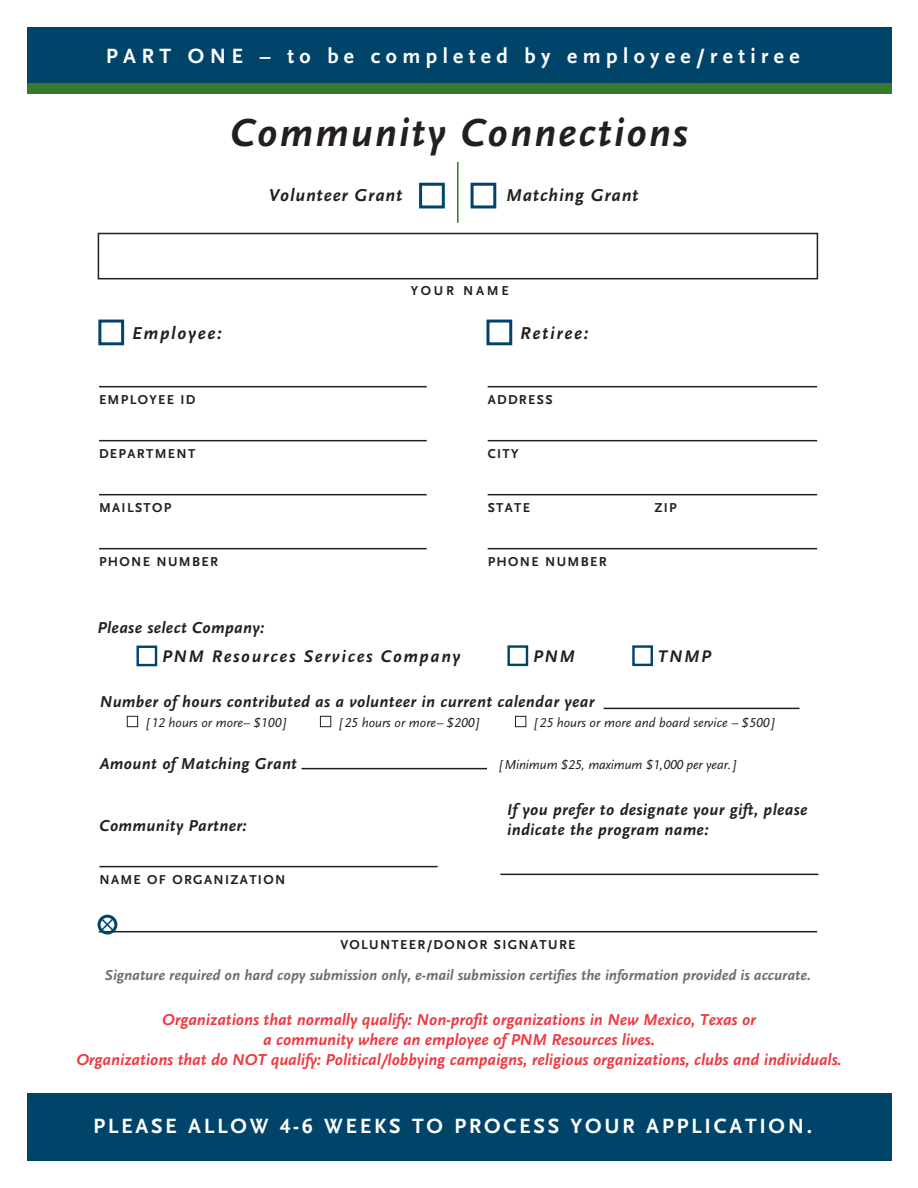
<style>
.page{position:relative;width:918px;height:1188px;background:#fff}
.page>*{position:absolute;margin:0;border:0;box-sizing:border-box;transform-origin:0 0}
.t1{font:italic 700 40.8px "Scala Sans LF";letter-spacing:.05em;color:#231f20}
.t2{font:700 21.6px "Scala Sans LF";letter-spacing:.125em;color:#fff}
.t3{font:700 21.6px "Scala Sans LF";letter-spacing:.25em;color:#fff}
.t4{font:italic 700 18px "Scala Sans LF";letter-spacing:.05em;color:#231f20}
.t5{font:italic 700 18px "Scala Sans LF";letter-spacing:.095em;color:#231f20}
.t6{font:italic 700 17.55px "Scala Sans LF";letter-spacing:.095em;color:#231f20}
.t7{font:italic 700 16.5px/19.8px "Scala Sans LF";color:#ee3a41;text-align:center}
.t8{font:italic 700 16.5px/19.8px "Scala Sans LF";letter-spacing:.025em;color:#231f20}
.t9{font:italic 700 15px "Scala Sans LF";color:#6c6d70}
.t10{font:700 13.5px "Scala Sans LF";letter-spacing:.1em;color:#231f20}
.t11{font:italic 13.5px "Scala Sans LF";color:#231f20}
.t12{font:700 13.5px "Scala Sans LF";letter-spacing:.2em;color:#231f20}
</style>
<div class="page">
<div style="left:27px;top:27px;width:864px;height:56px;background:#00446a"></div>
<div style="left:27px;top:1094px;width:864px;height:67px;background:#00446a"></div>
<div style="left:98px;top:320px;width:26px;height:25px;background:#fff;border:3px solid #00446a"></div>
<div style="left:486px;top:320px;width:26px;height:25px;background:#fff;border:3px solid #00446a"></div>
<div style="left:419px;top:183px;width:26px;height:25px;background:#fff;border:3px solid #00446a"></div>
<div style="left:471px;top:183px;width:25px;height:25px;background:#fff;border:3px solid #00446a"></div>
<hr style="left:457px;top:162px;width:2px;height:61px;background:#357b2b">
<hr style="left:99px;top:386px;width:328px;height:1px;background:#231f20">
<hr style="left:99px;top:440px;width:328px;height:1px;background:#231f20">
<hr style="left:99px;top:494px;width:328px;height:1px;background:#231f20">
<hr style="left:99px;top:548px;width:328px;height:1px;background:#231f20">
<hr style="left:99px;top:866px;width:339px;height:1px;background:#231f20">
<hr style="left:488px;top:386px;width:329px;height:1px;background:#231f20">
<hr style="left:488px;top:440px;width:329px;height:1px;background:#231f20">
<hr style="left:488px;top:494px;width:329px;height:1px;background:#231f20">
<hr style="left:488px;top:548px;width:329px;height:1px;background:#231f20">
<hr style="left:500px;top:874px;width:318px;height:1px;background:#231f20">
<div style="left:127px;top:716px;width:11px;height:11px;border:1px solid #231f20"></div>
<div style="left:320px;top:716px;width:11px;height:11px;border:1px solid #231f20"></div>
<div style="left:515px;top:716px;width:11px;height:11px;border:1px solid #231f20"></div>
<div style="left:98px;top:233px;width:720px;height:46px;border:2px solid #231f20"></div>
<div style="left:27px;top:83px;width:864px;height:11px;background:#357b2b"></div>
<hr style="left:99px;top:931px;width:718px;height:1px;background:#231f20">
<div style="left:98px;top:915px;width:19px;height:20px;border:3px solid #00446a;border-radius:50%"></div>
<svg style="left:98px;top:916px;width:18px;height:18px"></svg>
<hr style="left:604px;top:708px;width:196px;height:1px;background:#231f20">
<hr style="left:302px;top:768px;width:185px;height:1px;background:#231f20">
<div style="left:507px;top:645px;width:21px;height:21px;background:#fff;border:2px solid #00446a"></div>
<div style="left:632px;top:645px;width:21px;height:21px;background:#fff;border:2px solid #00446a"></div>
<div style="left:137px;top:646px;width:20px;height:20px;background:#fff;border:2px solid #00446a"></div>
<h2 class="t3" style="left:106px;top:44px;width:695px">PART ONE – to be completed by employee/retiree</h2>
<h1 class="t1" style="left:230px;top:111px;width:459px">Community Connections</h1>
<p class="t4" style="left:269px;top:186px;width:135px">Volunteer Grant</p>
<p class="t4" style="left:506px;top:186px;width:134px">Matching Grant</p>
<p class="t12" style="left:411px;top:284px;width:99px">YOUR NAME</p>
<p class="t5" style="left:132px;top:324px;width:91px">Employee:</p>
<p class="t5" style="left:520px;top:324px;width:70px">Retiree:</p>
<p class="t10" style="left:99px;top:392px;width:98px">EMPLOYEE ID</p>
<p class="t10" style="left:488px;top:392px;width:66px">ADDRESS</p>
<p class="t10" style="left:99px;top:446px;width:98px">DEPARTMENT</p>
<p class="t10" style="left:488px;top:446px;width:32px">CITY</p>
<p class="t10" style="left:99px;top:500px;width:74px">MAILSTOP</p>
<p class="t10" style="left:488px;top:500px;width:44px">STATE</p>
<p class="t10" style="left:654px;top:500px;width:24px">ZIP</p>
<p class="t10" style="left:99px;top:554px;width:120px">PHONE NUMBER</p>
<p class="t10" style="left:488px;top:554px;width:120px">PHONE NUMBER</p>
<p class="t8" style="left:98px;top:618px;width:168px">Please select Company:</p>
<p class="t6" style="left:162px;top:647px;width:300px">PNM Resources Services Company</p>
<p class="t6" style="left:533px;top:647px;width:43px">PNM</p>
<p class="t6" style="left:658px;top:647px;width:55px">TNMP</p>
<p class="t8" style="left:100px;top:692px;width:496px">Number of hours contributed as a volunteer in current calendar year</p>
<p class="t11" style="left:146px;top:715px;width:142px">[ 12 hours or more– $100 ]</p>
<p class="t11" style="left:339px;top:715px;width:142px">[ 25 hours or more– $200 ]</p>
<p class="t11" style="left:534px;top:715px;width:242px">[ 25 hours or more and board service – $500 ]</p>
<p class="t8" style="left:100px;top:754px;width:199px">Amount of Matching Grant</p>
<p class="t11" style="left:499px;top:757px;width:239px">[ Minimum $25, maximum $1,000 per year. ]</p>
<p class="t8" style="left:100px;top:816px;width:149px">Community Partner:</p>
<p class="t10" style="left:99px;top:872px;width:187px">NAME OF ORGANIZATION</p>
<p class="t8" style="left:507px;top:800px;width:302px">If you prefer to designate your gift, please indicate the program name:</p>
<p class="t10" style="left:340px;top:937px;width:237px">VOLUNTEER/DONOR SIGNATURE</p>
<p class="t9" style="left:105px;top:967px;width:707px">Signature required on hard copy submission only, e-mail submission certifies the information provided is accurate.</p>
<p class="t7" style="left:76px;top:1010px;width:767px">Organizations that normally qualify: Non-profit organizations in New Mexico, Texas or<br>a community where an employee of PNM Resources lives.<br>Organizations that do NOT qualify: Political/lobbying campaigns, religious organizations, clubs and individuals.</p>
<h2 class="t2" style="left:93px;top:1114px;width:721px">PLEASE ALLOW 4-6 WEEKS TO PROCESS YOUR APPLICATION.</h2>
</div>
